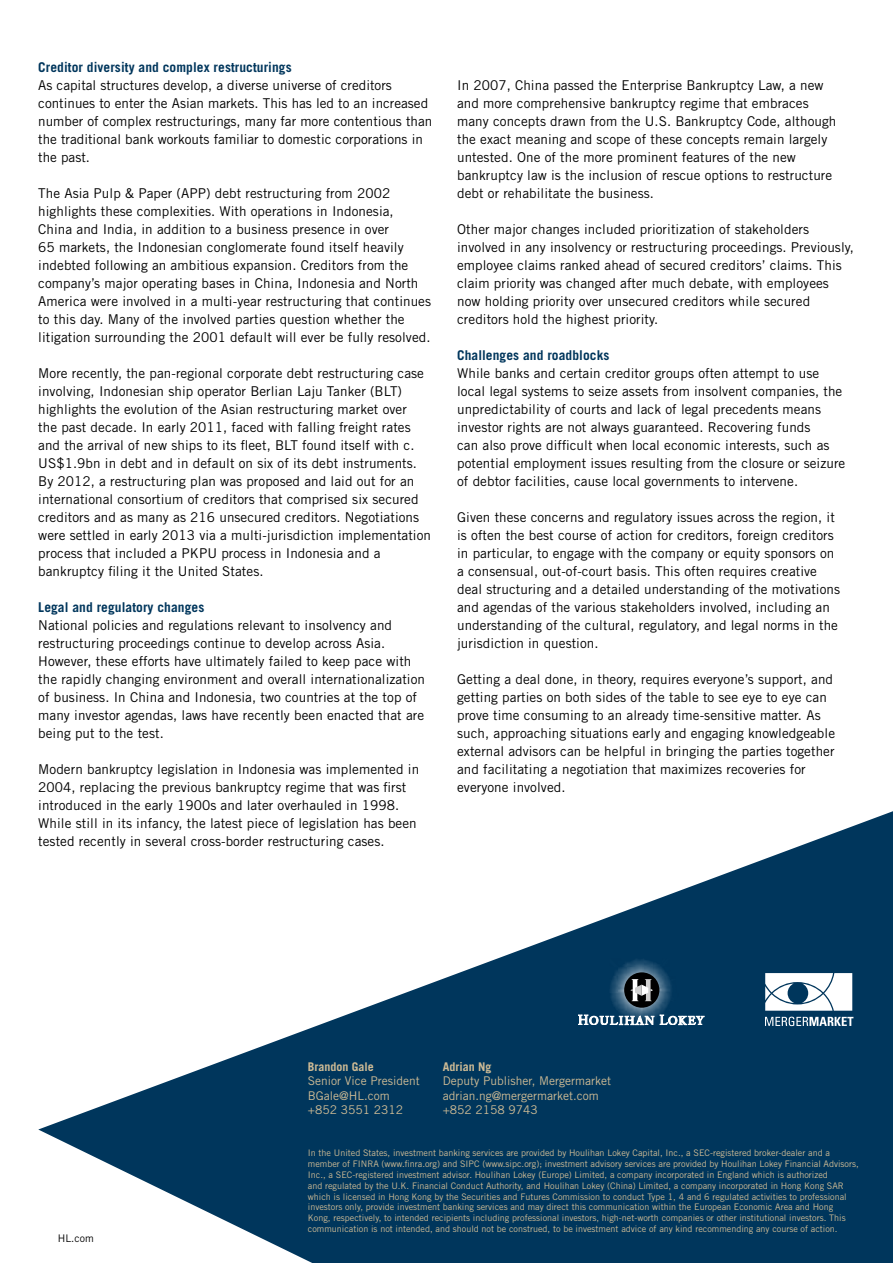
<style>
.page{position:relative;width:893px;height:1263px;background:#fff}
.page>*{position:absolute;margin:0;border:0;box-sizing:border-box;transform-origin:0 0}
.t1{font:13.5px/18px "Trade Gothic LT Std";letter-spacing:.005em;color:#000}
.t2{font:700 13.5px "Trade Gothic LT Std";letter-spacing:.005em;color:#00365c}
.t3{font:12px/14.4px "Trade Gothic LT Std";color:#cebb95}
.t4{font:700 12px "Trade Gothic LT Std";color:#cebb95}
.t5{font:10.5px "Trade Gothic LT Std";color:#000}
.t6{font:9px/10.8px "Trade Gothic LT Std";color:#cebb95}
</style>
<div class="page">
<svg style="left:38px;top:811px;width:855px;height:452px;fill:#00365c"></svg>
<svg style="left:765px;top:973px;width:87px;height:38px"></svg>
<svg style="left:765px;top:1017px;width:88px;height:9px"></svg>
<img style="left:592px;top:941px;width:98px;height:98px">
<svg style="left:578px;top:1015px;width:76px;height:10px"></svg>
<svg style="left:660px;top:1015px;width:44px;height:10px"></svg>
<div style="left:624px;top:972px;width:35px;height:36px;background:#000;border-radius:50%"></div>
<svg style="left:630px;top:979px;width:23px;height:22px"></svg>
<p class="t2" style="left:38px;top:59px;width:255px">Creditor diversity and complex restructurings</p>
<p class="t1" style="left:38px;top:76px;width:396px">As capital structures develop, a diverse universe of creditors continues to enter the Asian markets. This has led to an increased number of complex restructurings, many far more contentious than the traditional bank workouts familiar to domestic corporations in the past.</p>
<p class="t1" style="left:38px;top:184px;width:394px">The Asia Pulp &amp; Paper (APP) debt restructuring from 2002 highlights these complexities. With operations in Indonesia, China and India, in addition to a business presence in over<br>65 markets, the Indonesian conglomerate found itself heavily indebted following an ambitious expansion. Creditors from the company’s major operating bases in China, Indonesia and North America were involved in a multi-year restructuring that continues to this day. Many of the involved parties question whether the litigation surrounding the 2001 default will ever be fully resolved.</p>
<p class="t1" style="left:38px;top:364px;width:394px">More recently, the pan-regional corporate debt restructuring case involving, Indonesian ship operator Berlian Laju Tanker (BLT) highlights the evolution of the Asian restructuring market over<br>the past decade. In early 2011, faced with falling freight rates and the arrival of new ships to its fleet, BLT found itself with c.<br>US$1.9bn in debt and in default on six of its debt instruments.<br>By 2012, a restructuring plan was proposed and laid out for an international consortium of creditors that comprised six secured creditors and as many as 216 unsecured creditors. Negotiations were settled in early 2013 via a multi-jurisdiction implementation process that included a PKPU process in Indonesia and a bankruptcy filing it the United States.</p>
<p class="t2" style="left:38px;top:599px;width:168px">Legal and regulatory changes</p>
<p class="t1" style="left:38px;top:616px;width:388px">National policies and regulations relevant to insolvency and restructuring proceedings continue to develop across Asia.<br>However, these efforts have ultimately failed to keep pace with the rapidly changing environment and overall internationalization of business. In China and Indonesia, two countries at the top of many investor agendas, laws have recently been enacted that are being put to the test.</p>
<p class="t1" style="left:38px;top:760px;width:382px">Modern bankruptcy legislation in Indonesia was implemented in 2004, replacing the previous bankruptcy regime that was first introduced in the early 1900s and later overhauled in 1998.<br>While still in its infancy, the latest piece of legislation has been tested recently in several cross-border restructuring cases.</p>
<p class="t1" style="left:457px;top:76px;width:381px">In 2007, China passed the Enterprise Bankruptcy Law, a new and more comprehensive bankruptcy regime that embraces many concepts drawn from the U.S. Bankruptcy Code, although the exact meaning and scope of these concepts remain largely untested. One of the more prominent features of the new bankruptcy law is the inclusion of rescue options to restructure debt or rehabilitate the business.</p>
<p class="t1" style="left:457px;top:220px;width:398px">Other major changes included prioritization of stakeholders involved in any insolvency or restructuring proceedings. Previously, employee claims ranked ahead of secured creditors’ claims. This claim priority was changed after much debate, with employees now holding priority over unsecured creditors while secured creditors hold the highest priority.</p>
<p class="t2" style="left:457px;top:347px;width:154px">Challenges and roadblocks</p>
<p class="t1" style="left:457px;top:364px;width:390px">While banks and certain creditor groups often attempt to use local legal systems to seize assets from insolvent companies, the unpredictability of courts and lack of legal precedents means investor rights are not always guaranteed. Recovering funds<br>can also prove difficult when local economic interests, such as potential employment issues resulting from the closure or seizure of debtor facilities, cause local governments to intervene.</p>
<p class="t1" style="left:457px;top:508px;width:384px">Given these concerns and regulatory issues across the region, it is often the best course of action for creditors, foreign creditors in particular, to engage with the company or equity sponsors on a consensual, out-of-court basis. This often requires creative deal structuring and a detailed understanding of the motivations and agendas of the various stakeholders involved, including an understanding of the cultural, regulatory, and legal norms in the jurisdiction in question.</p>
<p class="t1" style="left:457px;top:670px;width:379px">Getting a deal done, in theory, requires everyone’s support, and getting parties on both sides of the table to see eye to eye can prove time consuming to an already time-sensitive matter. As such, approaching situations early and engaging knowledgeable external advisors can be helpful in bringing the parties together and facilitating a negotiation that maximizes recoveries for everyone involved.</p>
<p class="t4" style="left:308px;top:1059px;width:68px">Brandon Gale</p>
<p class="t3" style="left:308px;top:1073px;width:113px">Senior Vice President<br>BGale@HL.com +852 3551 2312</p>
<p class="t4" style="left:443px;top:1059px;width:50px">Adrian Ng</p>
<p class="t3" style="left:443px;top:1073px;width:170px">Deputy Publisher, Mergermarket adrian.ng@mergermarket.com +852 2158 9743</p>
<p class="t5" style="left:58px;top:1232px;width:37px">HL.com</p>
<p class="t6" style="left:308px;top:1148px;width:552px">In the United States, investment banking services are provided by Houlihan Lokey Capital, Inc., a SEC-registered broker-dealer and a member of FINRA (www.finra.org) and SIPC (www.sipc.org); investment advisory services are provided by Houlihan Lokey Financial Advisors, Inc., a SEC-registered investment advisor. Houlihan Lokey (Europe) Limited, a company incorporated in England which is authorized<br>and regulated by the U.K. Financial Conduct Authority, and Houlihan Lokey (China) Limited, a company incorporated in Hong Kong SAR which is licensed in Hong Kong by the Securities and Futures Commission to conduct Type 1, 4 and 6 regulated activities to professional investors only, provide investment banking services and may direct this communication within the European Economic Area and Hong<br>Kong, respectively, to intended recipients including professional investors, high-net-worth companies or other institutional investors. This communication is not intended, and should not be construed, to be investment advice of any kind recommending any course of action.</p>
</div>
